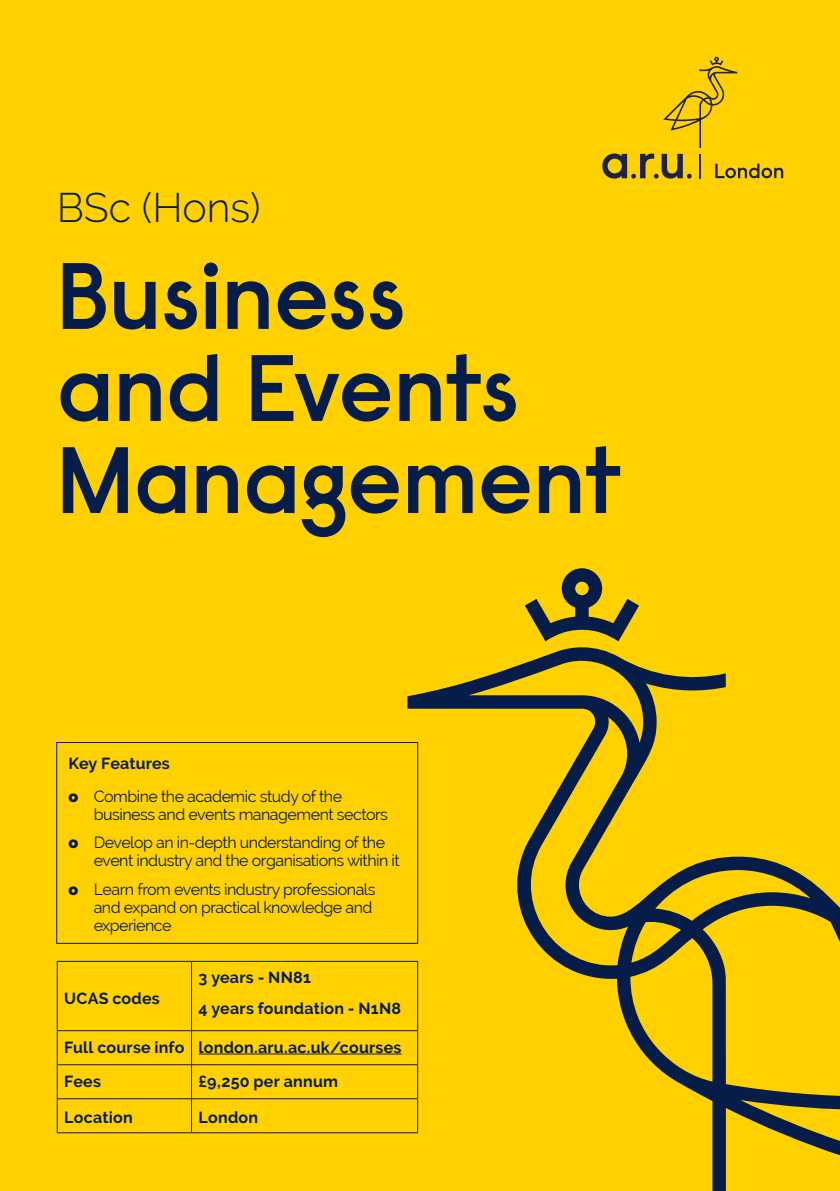
<style>
.page{position:relative;width:840px;height:1191px;background:#fff}
.page>*{position:absolute;margin:0;border:0;box-sizing:border-box;transform-origin:0 0}
.t1{font:600 94px/92px "ARU Raisonne";color:#071d49}
.t2{font:300 41px "Raleway";color:#071d49}
.t3{font:16px/28px "Raleway";letter-spacing:-.03em;color:#071d49}
.t4{font:700 16px/30px "Raleway";letter-spacing:.015em;color:#071d49}
.s1{font-weight:700}
.s2{font-weight:900}
</style>
<div class="page">
<div style="left:0;top:0;width:839px;height:1191px;background:#ffd100"></div>
<svg style="left:602px;top:57px;width:180px;height:122px"></svg>
<hr style="left:57px;top:962px;width:1px;height:68px;background:#071d49">
<hr style="left:57px;top:961px;width:134px;height:1px;background:#071d49">
<hr style="left:191px;top:962px;width:1px;height:68px;background:#071d49">
<hr style="left:191px;top:961px;width:227px;height:1px;background:#071d49">
<hr style="left:57px;top:1031px;width:1px;height:33px;background:#071d49">
<hr style="left:57px;top:1065px;width:1px;height:33px;background:#071d49">
<hr style="left:57px;top:1030px;width:134px;height:1px;background:#071d49">
<hr style="left:57px;top:1064px;width:134px;height:1px;background:#071d49">
<hr style="left:191px;top:1031px;width:1px;height:33px;background:#071d49">
<hr style="left:191px;top:1065px;width:1px;height:33px;background:#071d49">
<hr style="left:191px;top:1030px;width:227px;height:1px;background:#071d49">
<hr style="left:191px;top:1064px;width:227px;height:1px;background:#071d49">
<hr style="left:57px;top:1099px;width:1px;height:33px;background:#071d49">
<hr style="left:57px;top:1098px;width:134px;height:1px;background:#071d49">
<hr style="left:57px;top:1132px;width:134px;height:1px;background:#071d49">
<hr style="left:191px;top:1099px;width:1px;height:33px;background:#071d49">
<hr style="left:191px;top:1098px;width:227px;height:1px;background:#071d49">
<hr style="left:191px;top:1132px;width:227px;height:1px;background:#071d49">
<hr style="left:198px;top:1053px;width:203px;height:1px;background:#071d49">
<div style="left:56px;top:742px;width:362px;height:201px;border:1px solid #071d49"></div>
<svg style="left:407px;top:647px;width:432px;height:544px"></svg>
<svg style="left:525px;top:568px;width:113px;height:73px"></svg>
<h2 class="t2" style="left:57px;top:184px;width:205px">BSc (Hons)</h2>
<h1 class="t1" style="left:57px;top:248px;width:566px">Business<br>and Events<br>Management</h1>
<p class="t3" style="left:69px;top:747px;width:275px;line-height:33px"><span class="s1">Key Features<br></span><span class="s2">o</span> Combine the academic study of the</p>
<p class="t3" style="left:69px;top:800px;width:321px;text-align:right">business and events management sectors<br><span class="s2">o</span> Develop an in-depth understanding of the</p>
<p class="t3" style="left:69px;top:846px;width:332px;text-indent:25px">event industry and the organisations within it <span class="s2">o</span> Learn from events industry professionals</p>
<p class="t3" style="left:94px;top:898px;width:280px;line-height:18px">and expand on practical knowledge and experience</p>
<p class="t4" style="left:198px;top:963px;width:204px">3 years - NN81<br>4 years foundation - N1N8</p>
<p class="t4" style="left:64px;top:1030px;width:338px;line-height:34px">Full course info london.aru.ac.uk/courses<br>Fees</p>
<p class="t4" style="left:64px;top:983px;width:97px">UCAS codes</p>
<p class="t4" style="left:198px;top:1066px;width:141px">£9,250 per annum</p>
<p class="t4" style="left:64px;top:1102px;width:70px">Location</p>
<p class="t4" style="left:198px;top:1102px;width:61px">London</p>
</div>
